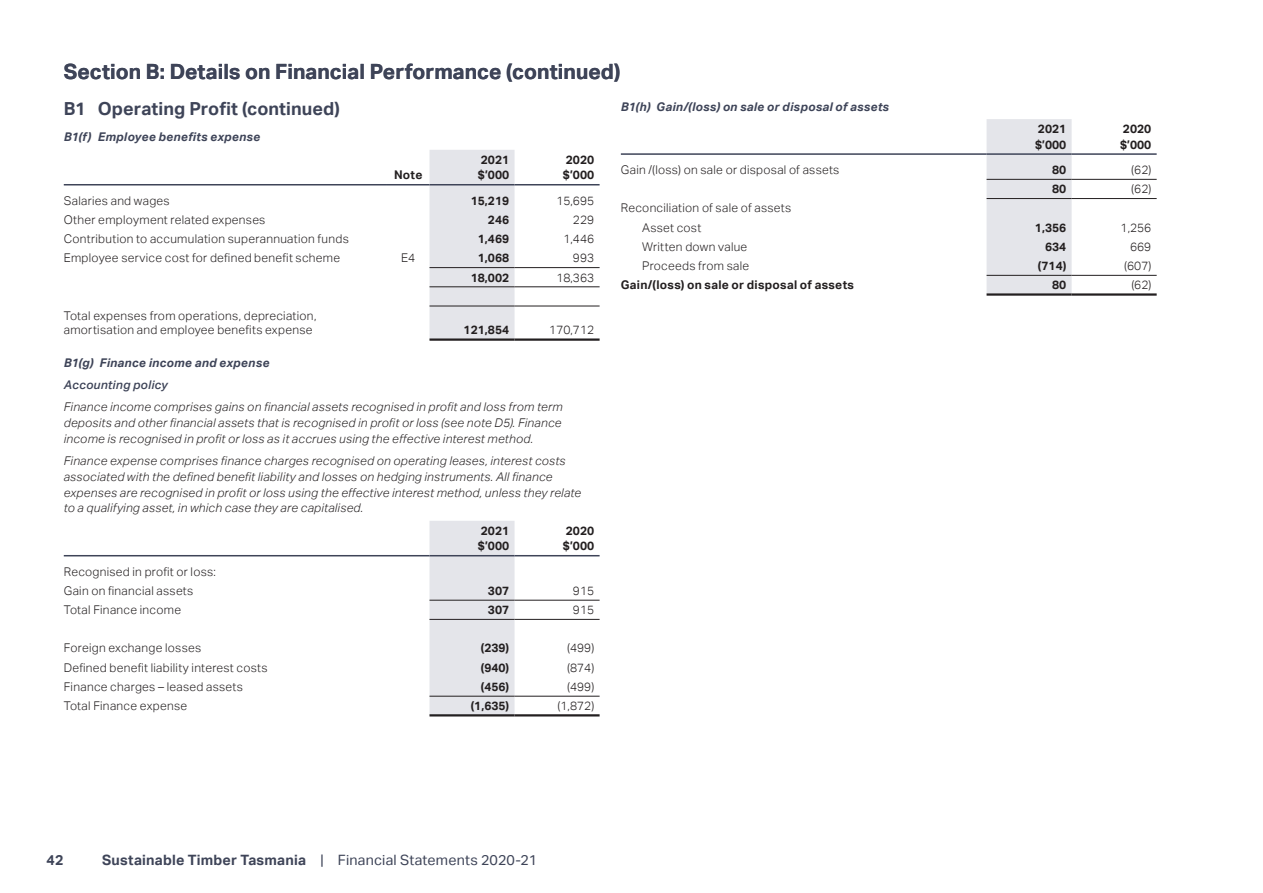
<style>
.page{position:relative;width:1263px;height:893px;background:#fff}
.page>*{position:absolute;margin:0;border:0;box-sizing:border-box;transform-origin:0 0}
.t1{font:700 21px "Aktiv Grotesk";letter-spacing:.005em;color:#3e4458}
.t2{font:700 18px "Aktiv Grotesk";letter-spacing:.005em;color:#3e4458}
.t3{font:14.25px "Aktiv Grotesk";letter-spacing:.015em;color:#3e4458}
.t4{font:700 14.25px "Aktiv Grotesk";color:#3e4458}
.t5{font:300 12px/19.2px "Aktiv Grotesk";letter-spacing:.025em;color:#231f20}
.t6{font:italic 300 12px/15.8px "Aktiv Grotesk";letter-spacing:.02em;color:#231f20;text-align:justify}
.t7{font:700 12px/15.8px "Aktiv Grotesk";color:#231f20}
.t8{font:italic 700 12px "Aktiv Grotesk";letter-spacing:.02em;color:#3e4458}
.t9{font:700 12px "Aktiv Grotesk";letter-spacing:.02em;color:#231f20}
.t10{font:italic 500 12px "Aktiv Grotesk";letter-spacing:.015em;color:#3e4458}
.s1{font-weight:700}
</style>
<div class="page">
<div style="left:429px;top:150px;width:85px;height:188px;background:#e4e5ea"></div>
<hr style="left:429px;top:267px;width:85px;height:1px;background:#231f20">
<hr style="left:514px;top:267px;width:86px;height:1px;background:#231f20">
<hr style="left:64px;top:184px;width:323px;height:1px;background:#3e4458">
<hr style="left:387px;top:184px;width:42px;height:1px;background:#3e4458">
<hr style="left:429px;top:184px;width:85px;height:1px;background:#3e4458">
<hr style="left:514px;top:184px;width:86px;height:1px;background:#3e4458">
<hr style="left:429px;top:338px;width:85px;height:3px;background:#231f20">
<hr style="left:514px;top:338px;width:86px;height:3px;background:#231f20">
<hr style="left:429px;top:306px;width:85px;height:1px;background:#231f20">
<hr style="left:514px;top:306px;width:86px;height:1px;background:#231f20">
<hr style="left:429px;top:286px;width:85px;height:1px;background:#231f20">
<hr style="left:514px;top:286px;width:86px;height:1px;background:#231f20">
<div style="left:429px;top:521px;width:85px;height:193px;background:#e4e5ea"></div>
<hr style="left:429px;top:600px;width:85px;height:1px;background:#231f20">
<hr style="left:514px;top:600px;width:86px;height:1px;background:#231f20">
<hr style="left:64px;top:555px;width:365px;height:1px;background:#3e4458">
<hr style="left:429px;top:555px;width:85px;height:1px;background:#3e4458">
<hr style="left:514px;top:555px;width:86px;height:1px;background:#3e4458">
<hr style="left:429px;top:619px;width:85px;height:1px;background:#231f20">
<hr style="left:514px;top:619px;width:86px;height:1px;background:#231f20">
<hr style="left:429px;top:714px;width:85px;height:2px;background:#231f20">
<hr style="left:514px;top:714px;width:86px;height:2px;background:#231f20">
<hr style="left:429px;top:696px;width:85px;height:1px;background:#231f20">
<hr style="left:514px;top:696px;width:86px;height:1px;background:#231f20">
<div style="left:986px;top:119px;width:85px;height:174px;background:#e4e5ea"></div>
<hr style="left:986px;top:179px;width:85px;height:1px;background:#231f20">
<hr style="left:1071px;top:179px;width:86px;height:1px;background:#231f20">
<hr style="left:621px;top:153px;width:365px;height:2px;background:#3e4458">
<hr style="left:986px;top:153px;width:85px;height:2px;background:#3e4458">
<hr style="left:1071px;top:153px;width:86px;height:2px;background:#3e4458">
<hr style="left:986px;top:198px;width:85px;height:1px;background:#231f20">
<hr style="left:1071px;top:198px;width:86px;height:1px;background:#231f20">
<hr style="left:986px;top:293px;width:85px;height:3px;background:#231f20">
<hr style="left:1071px;top:293px;width:86px;height:3px;background:#231f20">
<hr style="left:986px;top:275px;width:85px;height:1px;background:#231f20">
<hr style="left:1071px;top:275px;width:86px;height:1px;background:#231f20">
<h1 class="t1" style="left:64px;top:59px;width:558px">Section B: Details on Financial Performance (continued)</h1>
<h2 class="t2" style="left:64px;top:98px;width:278px">B1 Operating Profit (continued)</h2>
<p class="t8" style="left:64px;top:130px;width:198px">B1(f) Employee benefits expense</p>
<p class="t7" style="left:394px;top:167px;width:30px">Note</p>
<p class="t8" style="left:621px;top:99px;width:270px">B1(h) Gain/(loss) on sale or disposal of assets</p>
<p class="t7" style="left:1035px;top:121px;width:33px">2021 $’000</p>
<p class="t7" style="left:1120px;top:121px;width:33px">2020 $’000</p>
<p class="t7" style="left:478px;top:152px;width:33px">2021 $’000</p>
<p class="t7" style="left:563px;top:152px;width:33px">2020 $’000</p>
<p class="t5" style="left:621px;top:160px;width:220px">Gain /(loss) on sale or disposal of assets</p>
<p class="t7" style="left:1052px;top:162px;width:16px">80</p>
<p class="t5" style="left:1131px;top:160px;width:22px">(62)</p>
<p class="t7" style="left:1052px;top:181px;width:16px">80</p>
<p class="t5" style="left:1131px;top:179px;width:22px">(62)</p>
<p class="t5" style="left:642px;top:199px;width:151px;text-indent:-21px">Reconciliation of sale of assets<br>Asset cost</p>
<p class="t5" style="left:64px;top:191px;width:107px">Salaries and wages</p>
<p class="t7" style="left:471px;top:193px;width:40px">15,219</p>
<p class="t5" style="left:556px;top:191px;width:39px">15,695</p>
<p class="t5" style="left:64px;top:210px;width:203px">Other employment related expenses</p>
<p class="t7" style="left:488px;top:212px;width:23px">246</p>
<p class="t5" style="left:573px;top:210px;width:23px">229</p>
<p class="t5" style="left:64px;top:229px;width:287px">Contribution to accumulation superannuation funds</p>
<p class="t7" style="left:478px;top:231px;width:33px">1,469</p>
<p class="t5" style="left:563px;top:229px;width:32px">1,446</p>
<p class="t5" style="left:64px;top:249px;width:278px">Employee service cost for defined benefit scheme</p>
<p class="t5" style="left:401px;top:249px;width:15px">E4</p>
<p class="t7" style="left:478px;top:250px;width:33px">1,068</p>
<p class="t5" style="left:573px;top:249px;width:23px">993</p>
<p class="t7" style="left:471px;top:269px;width:40px">18,002</p>
<p class="t5" style="left:556px;top:268px;width:39px">18,363</p>
<p class="t5" style="left:64px;top:309px;width:254px;line-height:14.4px">Total expenses from operations, depreciation, amortisation and employee benefits expense</p>
<p class="t7" style="left:1035px;top:220px;width:33px">1,356</p>
<p class="t5" style="left:1120px;top:218px;width:32px">1,256</p>
<p class="t5" style="left:642px;top:237px;width:107px">Written down value</p>
<p class="t7" style="left:1045px;top:239px;width:23px">634</p>
<p class="t5" style="left:1130px;top:237px;width:23px">669</p>
<p class="t5" style="left:642px;top:256px;width:109px">Proceeds from sale</p>
<p class="t7" style="left:1038px;top:258px;width:30px">(714)</p>
<p class="t5" style="left:1124px;top:256px;width:29px">(607)</p>
<p class="t9" style="left:621px;top:278px;width:235px">Gain/(loss) on sale or disposal of assets</p>
<p class="t7" style="left:1052px;top:277px;width:16px">80</p>
<p class="t5" style="left:1131px;top:275px;width:22px">(62)</p>
<p class="t7" style="left:464px;top:322px;width:47px">121,854</p>
<p class="t5" style="left:549px;top:321px;width:47px">170,712</p>
<p class="t8" style="left:64px;top:356px;width:207px">B1(g) Finance income and expense</p>
<p class="t10" style="left:64px;top:378px;width:106px">Accounting policy</p>
<p class="t6" style="left:64px;top:399px;width:500px">Finance income comprises gains on financial assets recognised in profit and loss from term deposits and other financial assets that is recognised in profit or loss (see note D5). Finance income is recognised in profit or loss as it accrues using the effective interest method.</p>
<p class="t6" style="left:64px;top:453px;width:519px;text-align:left">Finance expense comprises finance charges recognised on operating leases, interest costs associated with the defined benefit liability and losses on hedging instruments. All finance expenses are recognised in profit or loss using the effective interest method, unless they relate to a qualifying asset, in which case they are capitalised.</p>
<p class="t7" style="left:478px;top:523px;width:33px">2021 $’000</p>
<p class="t7" style="left:563px;top:523px;width:33px">2020 $’000</p>
<p class="t5" style="left:64px;top:562px;width:154px">Recognised in profit or loss:<br>Gain on financial assets</p>
<p class="t7" style="left:488px;top:583px;width:23px">307</p>
<p class="t5" style="left:573px;top:581px;width:23px">915</p>
<p class="t5" style="left:64px;top:600px;width:119px">Total Finance income</p>
<p class="t7" style="left:488px;top:602px;width:23px">307</p>
<p class="t5" style="left:573px;top:600px;width:23px">915</p>
<p class="t5" style="left:64px;top:639px;width:139px">Foreign exchange losses</p>
<p class="t7" style="left:481px;top:640px;width:30px">(239)</p>
<p class="t5" style="left:567px;top:639px;width:29px">(499)</p>
<p class="t5" style="left:64px;top:658px;width:205px">Defined benefit liability interest costs</p>
<p class="t7" style="left:481px;top:660px;width:30px">(940)</p>
<p class="t5" style="left:567px;top:658px;width:29px">(874)</p>
<p class="t5" style="left:64px;top:677px;width:181px">Finance charges – leased assets</p>
<p class="t7" style="left:481px;top:679px;width:30px">(456)</p>
<p class="t5" style="left:567px;top:677px;width:29px">(499)</p>
<p class="t5" style="left:64px;top:696px;width:125px">Total Finance expense</p>
<p class="t7" style="left:471px;top:698px;width:40px">(1,635)</p>
<p class="t5" style="left:558px;top:696px;width:38px">(1,872)</p>
<p class="t4" style="left:47px;top:852px;width:18px">42</p>
<p class="t3" style="left:102px;top:852px;width:437px"><span class="s1">Sustainable Timber Tasmania</span> | Financial Statements 2020-21</p>
</div>
